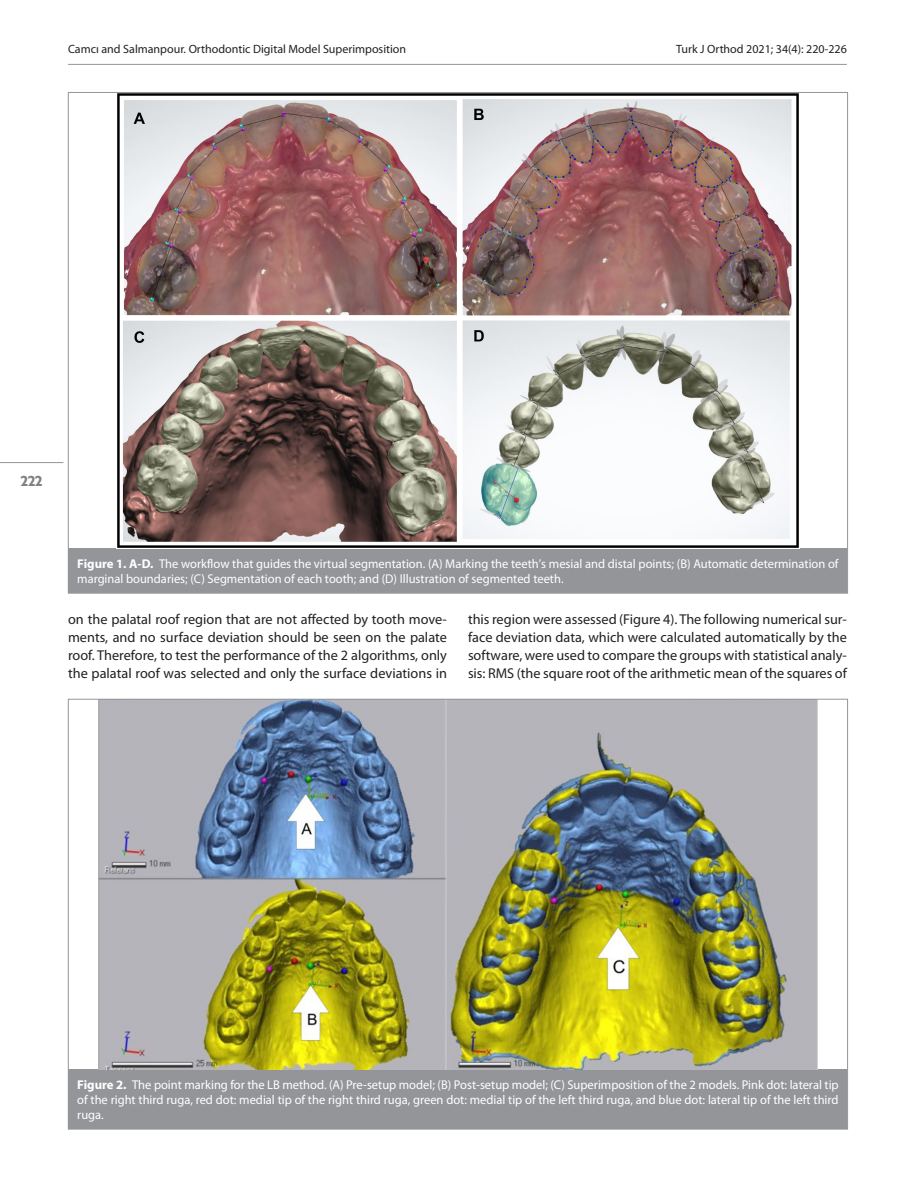
<style>
.page{position:relative;width:915px;height:1191px;background:#fff}
.page>*{position:absolute;margin:0;border:0;box-sizing:border-box;transform-origin:0 0}
.t1{font:14.25px/18px "Myriad Pro";color:#231f20;text-align:justify}
.t2{font:14.25px "billcorporatenarrow super";color:#808285}
.t3{font:12.75px/15.3px "Myriad Pro";color:#fff}
.t4{font:12px "Myriad Pro";color:#231f20}
.s1{font-weight:700}
</style>
<div class="page">
<hr style="left:0;top:462px;width:63px;height:1px;background:#939598">
<hr style="left:68px;top:64px;width:778px;height:1px;background:#939598">
<div style="left:68px;top:548px;width:779px;height:45px;background:#939598"></div>
<img style="left:117px;top:94px;width:682px;height:454px">
<div style="left:68px;top:1069px;width:779px;height:60px;background:#939598"></div>
<img style="left:98px;top:701px;width:719px;height:368px">
<p class="t4" style="left:68px;top:41px;width:339px">Camcı and Salmanpour. Orthodontic Digital Model Superimposition</p>
<p class="t4" style="left:675px;top:41px;width:172px">Turk J Orthod 2021; 34(4): 220-226</p>
<p class="t2" style="left:21px;top:470px;width:23px">222</p>
<p class="t3" style="left:77px;top:556px;width:762px"><span class="s1">Figure 1. A-D.</span> The workflow that guides the virtual segmentation. (A) Marking the teeth’s mesial and distal points; (B) Automatic determination of marginal boundaries; (C) Segmentation of each tooth; and (D) Illustration of segmented teeth.</p>
<p class="t1" style="left:68px;top:609px;width:380px">on the palatal roof region that are not affected by tooth move&shy;ments, and no surface deviation should be seen on the palate roof. Therefore, to test the performance of the 2 algorithms, only the palatal roof was selected and only the surface deviations in</p>
<p class="t1" style="left:468px;top:609px;width:380px">this region were assessed (Figure 4). The following numerical sur&shy;face deviation data, which were calculated automatically by the software, were used to compare the groups with statistical analy&shy;sis: RMS (the square root of the arithmetic mean of the squares of</p>
<p class="t3" style="left:77px;top:1076px;width:762px;text-align:justify"><span class="s1">Figure 2.</span> The point marking for the LB method. (A) Pre-setup model; (B) Post-setup model; (C) Superimposition of the 2 models. Pink dot: lateral tip of the right third ruga, red dot: medial tip of the right third ruga, green dot: medial tip of the left third ruga, and blue dot: lateral tip of the left third ruga.</p>
</div>
